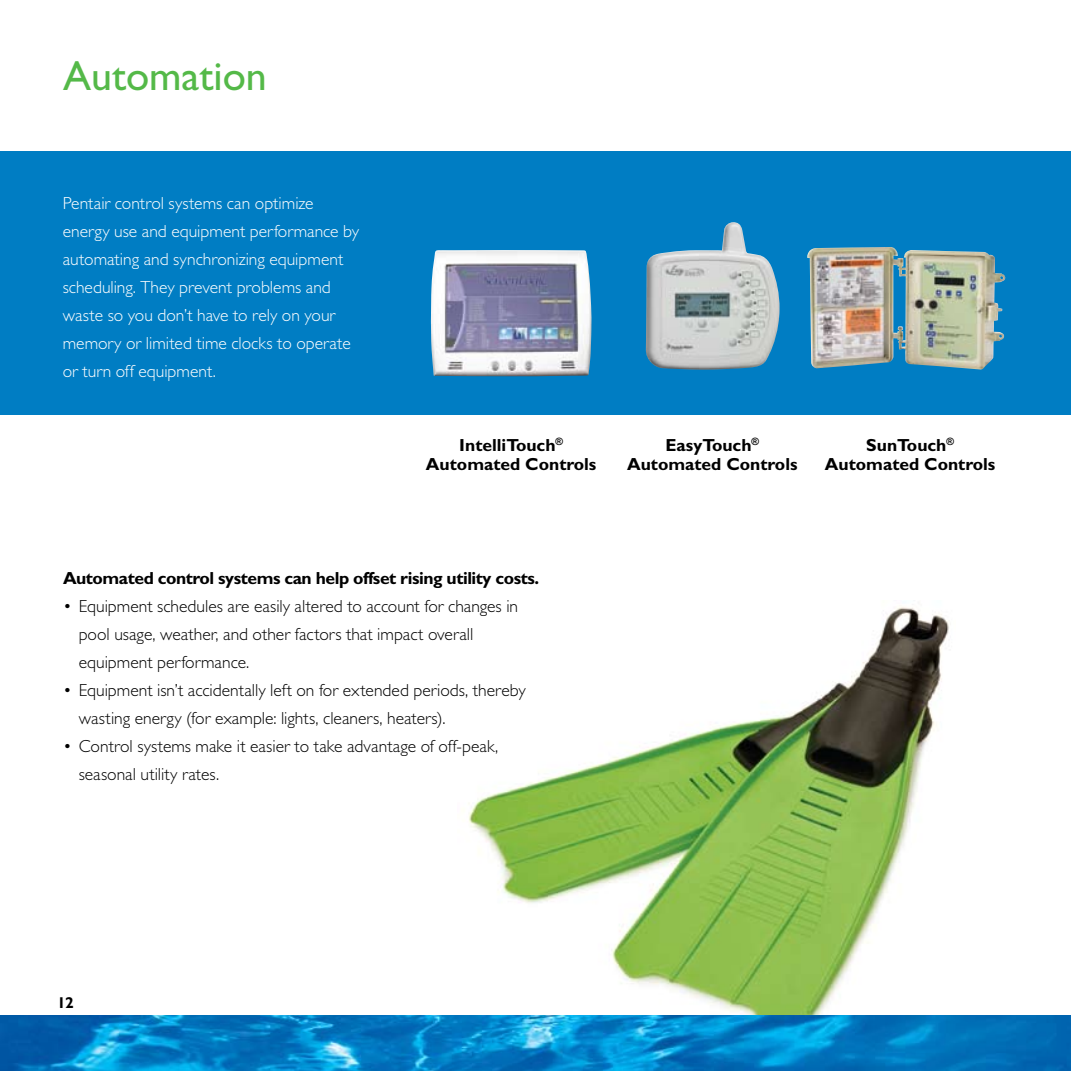
<style>
.page{position:relative;width:1071px;height:1071px;background:#fff}
.page>*{position:absolute;margin:0;border:0;box-sizing:border-box;transform-origin:0 0}
.t1{font:42px "Gill Sans Std";color:#54b948}
.t2{font:300 17.5px/28px "Gill Sans Std";color:#000}
.t3{font:300 17.5px/28px "Gill Sans Std";color:#fff}
.t4{font:700 17.5px/19.2px "Gill Sans Std";color:#000;text-align:center}
.t5{font:700 17.5px "Gill Sans Std";letter-spacing:-.025em;color:#000}
.t6{font:700 15.75px "Gill Sans Std";color:#000}
</style>
<div class="page">
<img style="left:469px;top:607px;width:480px;height:408px">
<div style="left:0;top:151px;width:1071px;height:264px;background:#007dc3"></div>
<img style="left:646px;top:222px;width:134px;height:148px">
<img style="left:0;top:1015px;width:1071px;height:56px">
<img style="left:807px;top:247px;width:198px;height:123px">
<img style="left:430px;top:250px;width:162px;height:126px">
<h1 class="t1" style="left:63px;top:52px;width:205px">Automation</h1>
<p class="t3" style="left:63px;top:190px;width:298px">Pentair control systems can optimize energy use and equipment performance by automating and synchronizing equipment scheduling. They prevent problems and waste so you don’t have to rely on your memory or limited time clocks to operate or turn off equipment.</p>
<p class="t4" style="left:426px;top:435px;width:172px">IntelliTouch<sup>®<br></sup>Automated Controls</p>
<p class="t4" style="left:627px;top:435px;width:172px">EasyTouch<sup>®<br></sup>Automated Controls</p>
<p class="t4" style="left:825px;top:435px;width:172px">SunTouch<sup>®<br></sup>Automated Controls</p>
<p class="t5" style="left:63px;top:568px;width:478px">Automated control systems can help offset rising utility costs.</p>
<p class="t2" style="left:79px;top:593px;width:441px;text-indent:-16px">• Equipment schedules are easily altered to account for changes in pool usage, weather, and other factors that impact overall equipment performance.</p>
<p class="t2" style="left:79px;top:677px;width:449px;text-indent:-16px">• Equipment isn’t accidentally left on for extended periods, thereby wasting energy (for example: lights, cleaners, heaters).</p>
<p class="t2" style="left:79px;top:733px;width:421px;text-indent:-16px">• Control systems make it easier to take advantage of off-peak, seasonal utility rates.</p>
<p class="t6" style="left:57px;top:994px;width:18px">12</p>
</div>
